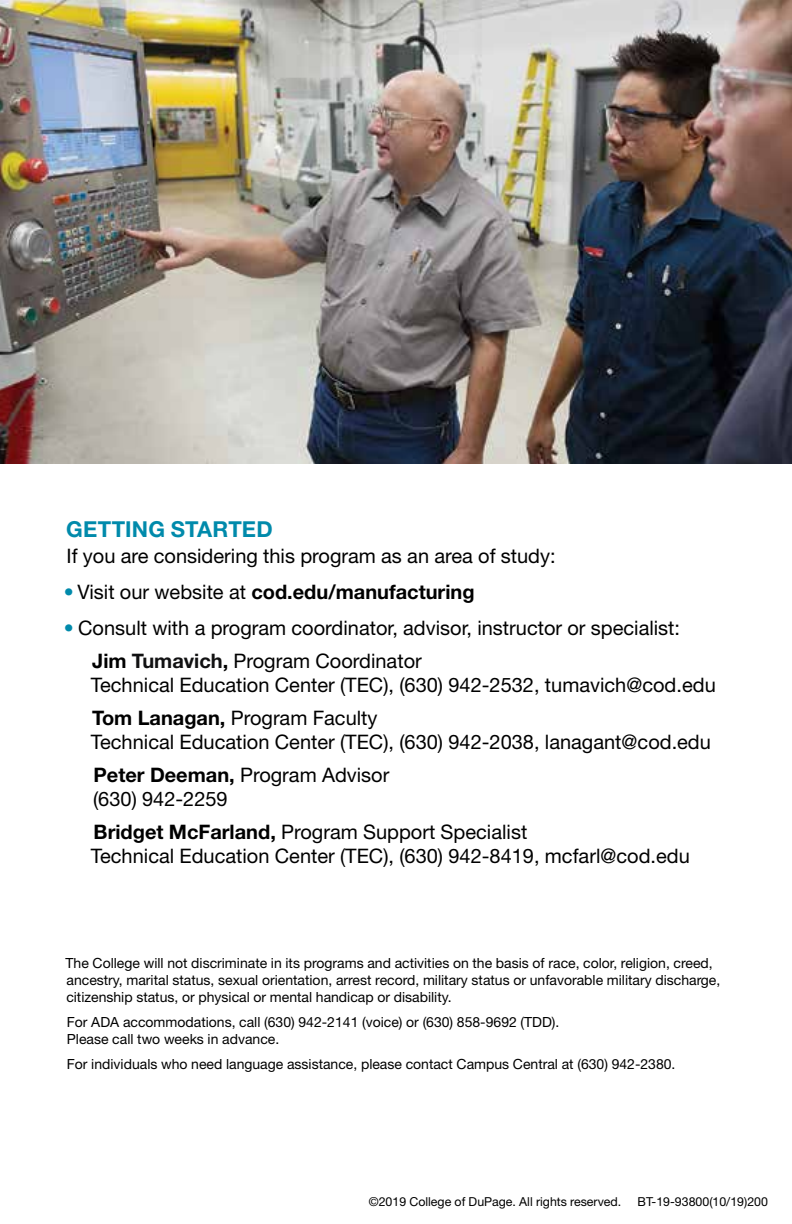
<style>
.page{position:relative;width:792px;height:1224px;background:#fff}
.page>*{position:absolute;margin:0;border:0;box-sizing:border-box;transform-origin:0 0}
.t1{font:700 22px "Helvetica Neue";letter-spacing:.005em;color:#008aab}
.t2{font:20px/33px "Helvetica Neue";color:#000}
.t3{font:700 20px "Helvetica Neue";color:#000}
.t4{font:14px/17px "Helvetica Neue";color:#000}
.t5{font:12.4px "Helvetica Neue";color:#000}
.s1{color:#008aab}
.s2{font-weight:400}
.s3{font-weight:700;color:#008aab}
.s4{font-weight:700}
.s5{font-weight:700;color:#111112}
</style>
<div class="page">
<img style="left:0;top:0;width:792px;height:463px">
<h1 class="t1" style="left:66px;top:515px;width:208px">GETTING STARTED</h1>
<h2 class="t2" style="left:67px;top:539px;width:491px">If you are considering this program as an area of study:</h2>
<h2 class="t3" style="left:64px;top:579px;width:412px"><span class="s1">•</span> <span class="s2">Visit our website at</span> cod.edu/manufacturing</h2>
<h2 class="t2" style="left:92px;top:611px;width:589px;text-indent:-28px"><span class="s3">•</span> Consult with a program coordinator, advisor, instructor or specialist:<br><span class="s4">Jim</span> <span class="s5">Tumavich</span><span class="s4">,</span> Program Coordinator</h2>
<h2 class="t2" style="left:91px;top:668px;width:626px">Technical Education Center (TEC), (630) 942-2532, tumavich@cod.edu<br><span class="s4">Tom Lanagan,</span> Program Faculty</h2>
<h2 class="t2" style="left:91px;top:725px;width:622px">Technical Education Center (TEC), (630) 942-2038, lanagant@cod.edu<br><span class="s4">Peter Deeman,</span> Program Advisor</h2>
<h2 class="t2" style="left:93px;top:782px;width:436px">(630) 942-2259<br><span class="s4">Bridget McFarland,</span> Program Support Specialist</h2>
<h2 class="t2" style="left:91px;top:839px;width:600px">Technical Education Center (TEC), (630) 942-8419, mcfarl@cod.edu</h2>
<p class="t4" style="left:66px;top:955px;width:656px">The College will not discriminate in its programs and activities on the basis of race, color, religion, creed, ancestry, marital status, sexual orientation, arrest record, military status or unfavorable military discharge, citizenship status, or physical or mental handicap or disability.</p>
<p class="t4" style="left:67px;top:1014px;width:494px">For ADA accommodations, call (630) 942-2141 (voice) or (630) 858-9692 (TDD).<br>Please call two weeks in advance.</p>
<p class="t4" style="left:67px;top:1056px;width:610px">For individuals who need language assistance, please contact Campus Central at (630) 942-2380.</p>
<p class="t5" style="left:369px;top:1194px;width:254px">©2019 College of DuPage. All rights reserved.</p>
<p class="t5" style="left:638px;top:1194px;width:132px">BT-19-93800(10/19)200</p>
</div>
